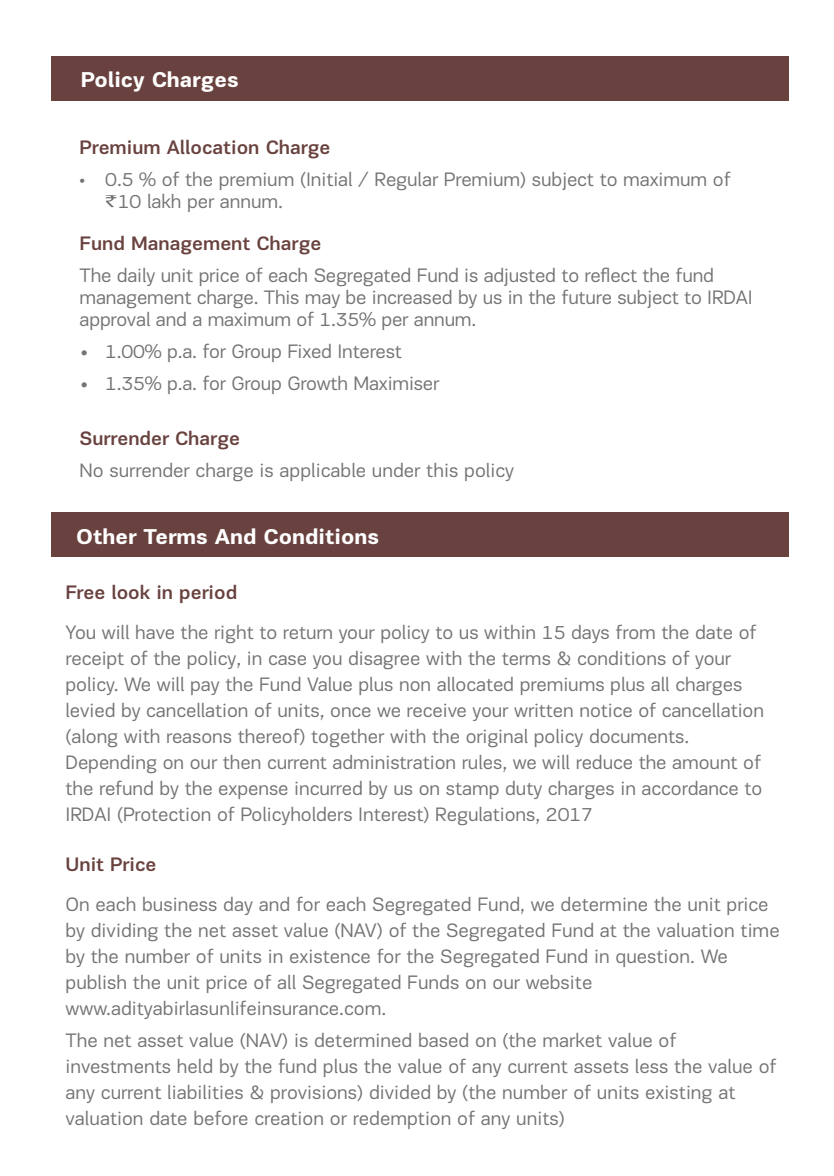
<style>
.page{position:relative;width:834px;height:1176px;background:#fff}
.page>*{position:absolute;margin:0;border:0;box-sizing:border-box;transform-origin:0 0}
.t1{font:700 22px "PF Encore Sans Pro";color:#fff}
.t2{font:20px/26px "PF Encore Sans Pro";letter-spacing:-.005em;color:#737473}
.t3{font:500 20px "PF Encore Sans Pro";color:#69423f}
.s1{font-family:"Myriad Pro"}
</style>
<div class="page">
<div style="left:51px;top:57px;width:737px;height:44px;background:#69423f"></div>
<svg style="left:105px;top:195px;width:12px;height:12px"></svg>
<div style="left:51px;top:512px;width:737px;height:45px;background:#69423f"></div>
<p class="t1" style="left:81px;top:71px;width:159px">Policy Charges</p>
<p class="t3" style="left:80px;top:139px;width:252px">Premium Allocation Charge</p>
<p class="t2" style="left:118px;top:170px;width:614px;line-height:22px;text-indent:-38px"><span class="s1">•</span> 0.5 % of the premium (Initial / Regular Premium) subject to maximum of<br>10 lakh per annum.</p>
<p class="t3" style="left:80px;top:235px;width:243px">Fund Management Charge</p>
<p class="t2" style="left:80px;top:266px;width:674px;line-height:22px">The daily unit price of each Segregated Fund is adjusted to reflect the fund management charge. This may be increased by us in the future subject to IRDAI approval and a maximum of 1.35% per annum.</p>
<p class="t2" style="left:80px;top:340px;width:324px">• 1.00% p.a. for Group Fixed Interest</p>
<p class="t2" style="left:80px;top:372px;width:361px">• 1.35% p.a. for Group Growth Maximiser</p>
<p class="t3" style="left:80px;top:430px;width:162px">Surrender Charge</p>
<p class="t2" style="left:80px;top:458px;width:436px">No surrender charge is applicable under this policy</p>
<p class="t1" style="left:76px;top:527px;width:304px">Other Terms And Conditions</p>
<p class="t3" style="left:65px;top:584px;width:173px">Free look in period</p>
<p class="t2" style="left:65px;top:620px;width:700px">You will have the right to return your policy to us within 15 days from the date of receipt of the policy, in case you disagree with the terms &amp; conditions of your policy. We will pay the Fund Value plus non allocated premiums plus all charges levied by cancellation of units, once we receive your written notice of cancellation (along with reasons thereof) together with the original policy documents.<br>Depending on our then current administration rules, we will reduce the amount of the refund by the expense incurred by us on stamp duty charges in accordance to IRDAI (Protection of Policyholders Interest) Regulations, 2017</p>
<p class="t3" style="left:65px;top:856px;width:92px">Unit Price</p>
<p class="t2" style="left:65px;top:892px;width:715px">On each business day and for each Segregated Fund, we determine the unit price by dividing the net asset value (NAV) of the Segregated Fund at the valuation time by the number of units in existence for the Segregated Fund in question. We publish the unit price of all Segregated Funds on our website www.adityabirlasunlifeinsurance.com.</p>
<p class="t2" style="left:65px;top:1028px;width:712px">The net asset value (NAV) is determined based on (the market value of investments held by the fund plus the value of any current assets less the value of any current liabilities &amp; provisions) divided by (the number of units existing at valuation date before creation or redemption of any units)</p>
</div>
